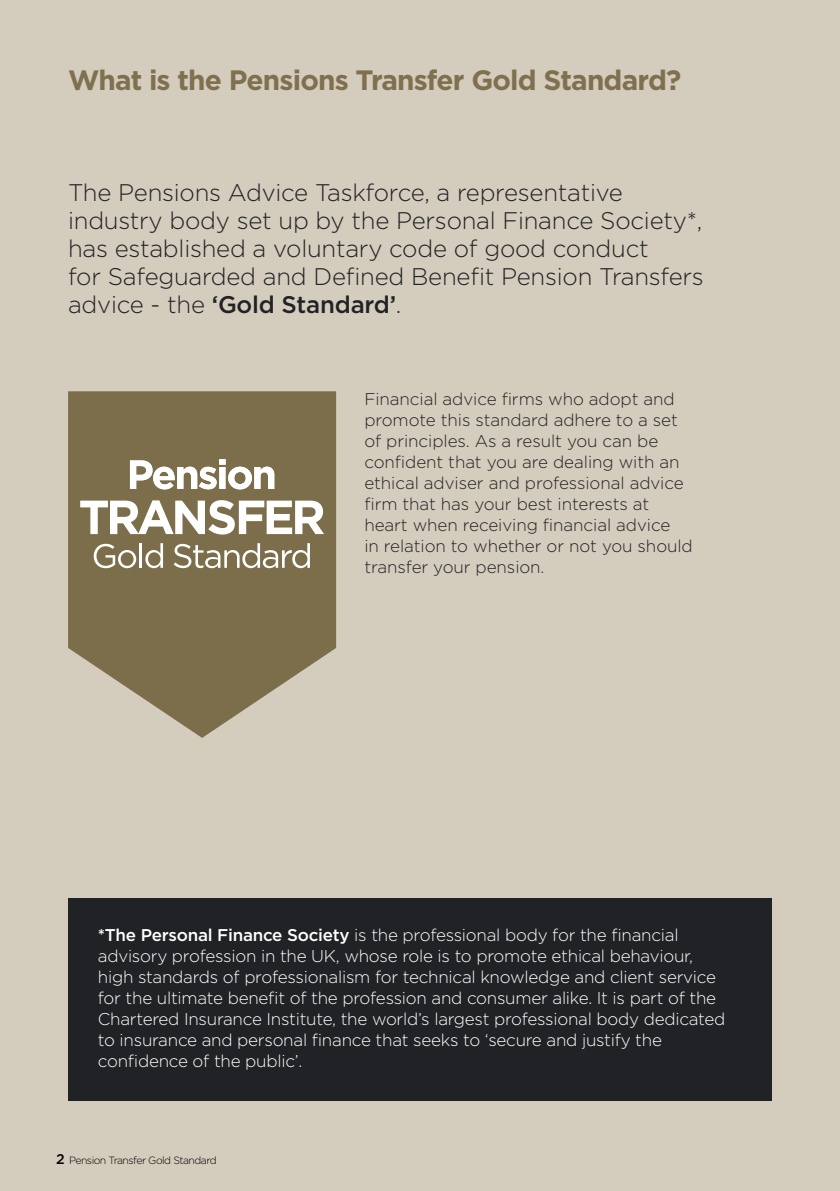
<style>
.page{position:relative;width:840px;height:1191px;background:#fff}
.page>*{position:absolute;margin:0;border:0;box-sizing:border-box;transform-origin:0 0}
.t1{font:700 28px "Gotham";letter-spacing:-.03em;color:#7f7050}
.t2{font:300 24px/28px "Gotham";letter-spacing:-.01em;color:#212225}
.t3{font:300 17px/21px "Gotham";letter-spacing:-.015em;color:#fff}
.t4{font:300 17px/21px "Gotham";letter-spacing:-.005em;color:#212225}
.t5{font:300 10.4px "Gotham";letter-spacing:-.05em;color:#000}
.s1{font-weight:500}
.s2{font-weight:500;font-size:14px}
</style>
<div class="page">
<div style="left:0;top:0;width:839px;height:1191px;background:#d4ccbd"></div>
<div style="left:68px;top:897px;width:703px;height:203px;background:#212225"></div>
<svg style="left:68px;top:391px;width:268px;height:347px;fill:#7c6e4a"></svg>
<svg style="left:130px;top:459px;width:144px;height:30px;background:#bcb5a3"></svg>
<svg style="left:94px;top:544px;width:42px;height:24px"></svg>
<hr style="left:139px;top:543px;width:3px;height:25px;background:#fff">
<svg style="left:145px;top:543px;width:18px;height:25px"></svg>
<svg style="left:173px;top:543px;width:137px;height:25px;background:#a1977d"></svg>
<svg style="left:80px;top:500px;width:244px;height:34px;background:#c1baa9"></svg>
<h1 class="t1" style="left:68px;top:62px;width:614px">What is the Pensions Transfer Gold Standard?</h1>
<p class="t2" style="left:68px;top:177px;width:637px">The Pensions Advice Taskforce, a representative industry body set up by the Personal Finance Society*, has established a voluntary code of good conduct<br>for Safeguarded and Defined Benefit Pension Transfers advice - the <span class="s1">‘Gold Standard’</span>.</p>
<p class="t4" style="left:364px;top:388px;width:330px">Financial advice firms who adopt and promote this standard adhere to a set of principles. As a result you can be confident that you are dealing with an ethical adviser and professional advice firm that has your best interests at heart when receiving financial advice<br>in relation to whether or not you should transfer your pension.</p>
<p class="t3" style="left:98px;top:924px;width:628px"><span class="s1">*The Personal Finance Society</span> is the professional body for the financial advisory profession in the UK, whose role is to promote ethical behaviour, high standards of professionalism for technical knowledge and client service for the ultimate benefit of the profession and consumer alike. It is part of the Chartered Insurance Institute, the world’s largest professional body dedicated to insurance and personal finance that seeks to ‘secure and justify the confidence of the public’.</p>
<p class="t5" style="left:56px;top:1154px;width:162px"><span class="s2">2</span> Pension Transfer Gold Standard</p>
</div>
